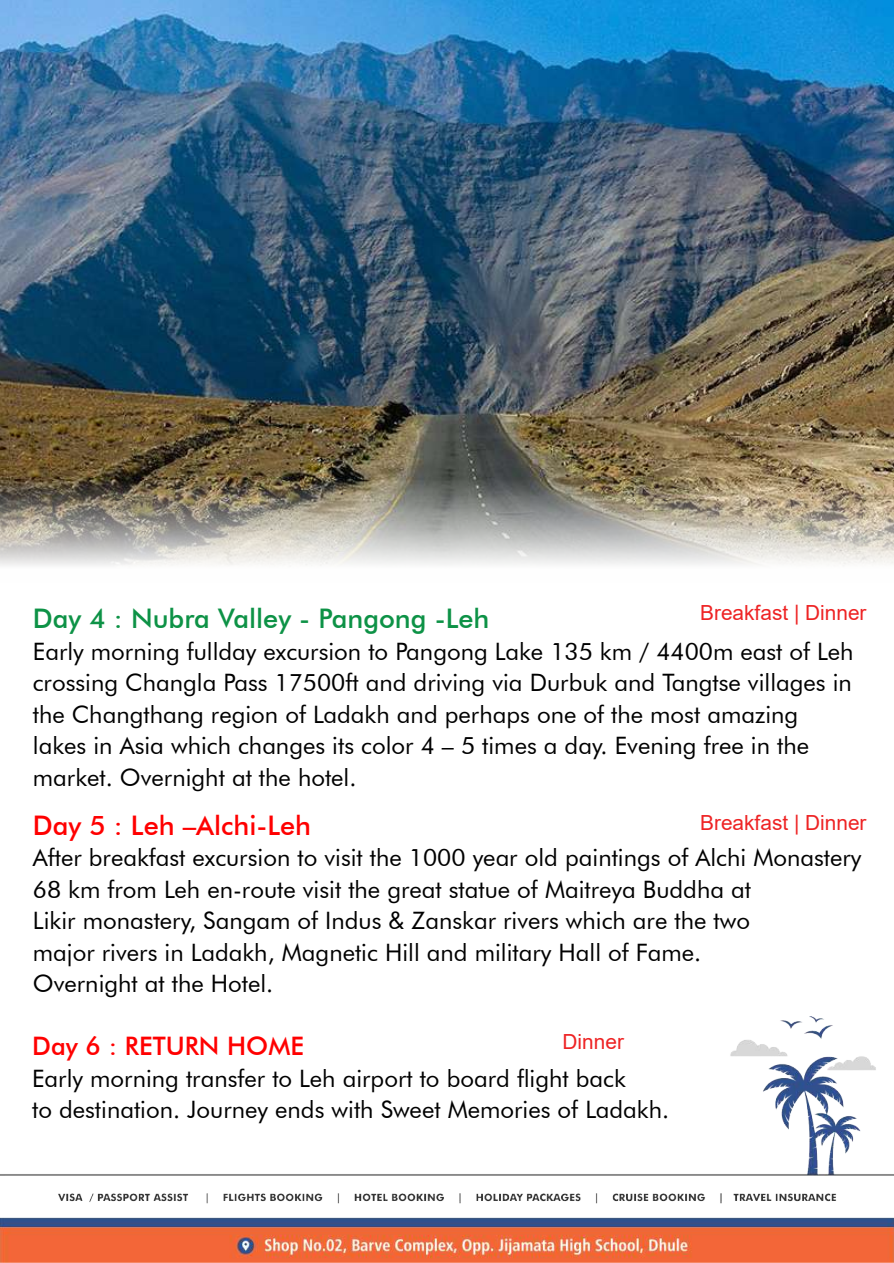
<style>
.page{position:relative;width:894px;height:1263px;background:#fff}
.page>*{position:absolute;margin:0;border:0;box-sizing:border-box;transform-origin:0 0}
.t1{font:500 27px "Futura BT";color:#0d9246}
.t2{font:500 27px "Futura BT";color:#f00}
.t3{font:500 25.5px "Futura BT";color:#f00}
.t4{font:24px/31.5px "Futura BT";color:#000}
.t5{font:20.85px "Arial";color:#ee2324}
</style>
<div class="page">
<img style="left:0;top:0;width:893px;height:566px">
<img style="left:0;top:1016px;width:893px;height:247px">
<p class="t5" style="left:700px;top:605px;width:168px">Breakfast | Dinner</p>
<p class="t1" style="left:33px;top:608px;width:458px">Day 4 : Nubra Valley - Pangong -Leh</p>
<p class="t4" style="left:33px;top:638px;width:821px">Early morning fullday excursion to Pangong Lake 135 km / 4400m east of Leh crossing Changla Pass 17500ft and driving via Durbuk and Tangtse villages in the Changthang region of Ladakh and perhaps one of the most amazing lakes in Asia which changes its color 4 – 5 times a day. Evening free in the market. Overnight at the hotel.</p>
<p class="t2" style="left:33px;top:814px;width:279px">Day 5 : Leh –Alchi-Leh</p>
<p class="t4" style="left:33px;top:844px;width:829px">After breakfast excursion to visit the 1000 year old paintings of Alchi Monastery 68 km from Leh en-route visit the great statue of Maitreya Buddha at<br>Likir monastery, Sangam of Indus &amp; Zanskar rivers which are the two<br>major rivers in Ladakh, Magnetic Hill and military Hall of Fame.<br>Overnight at the Hotel.</p>
<p class="t3" style="left:32px;top:1036px;width:273px">Day 6 : RETURN HOME</p>
<p class="t4" style="left:32px;top:1065px;width:638px">Early morning transfer to Leh airport to board flight back<br>to destination. Journey ends with Sweet Memories of Ladakh.</p>
<p class="t5" style="left:700px;top:814px;width:168px">Breakfast | Dinner</p>
<p class="t5" style="left:562px;top:1034px;width:63px">Dinner</p>
</div>
